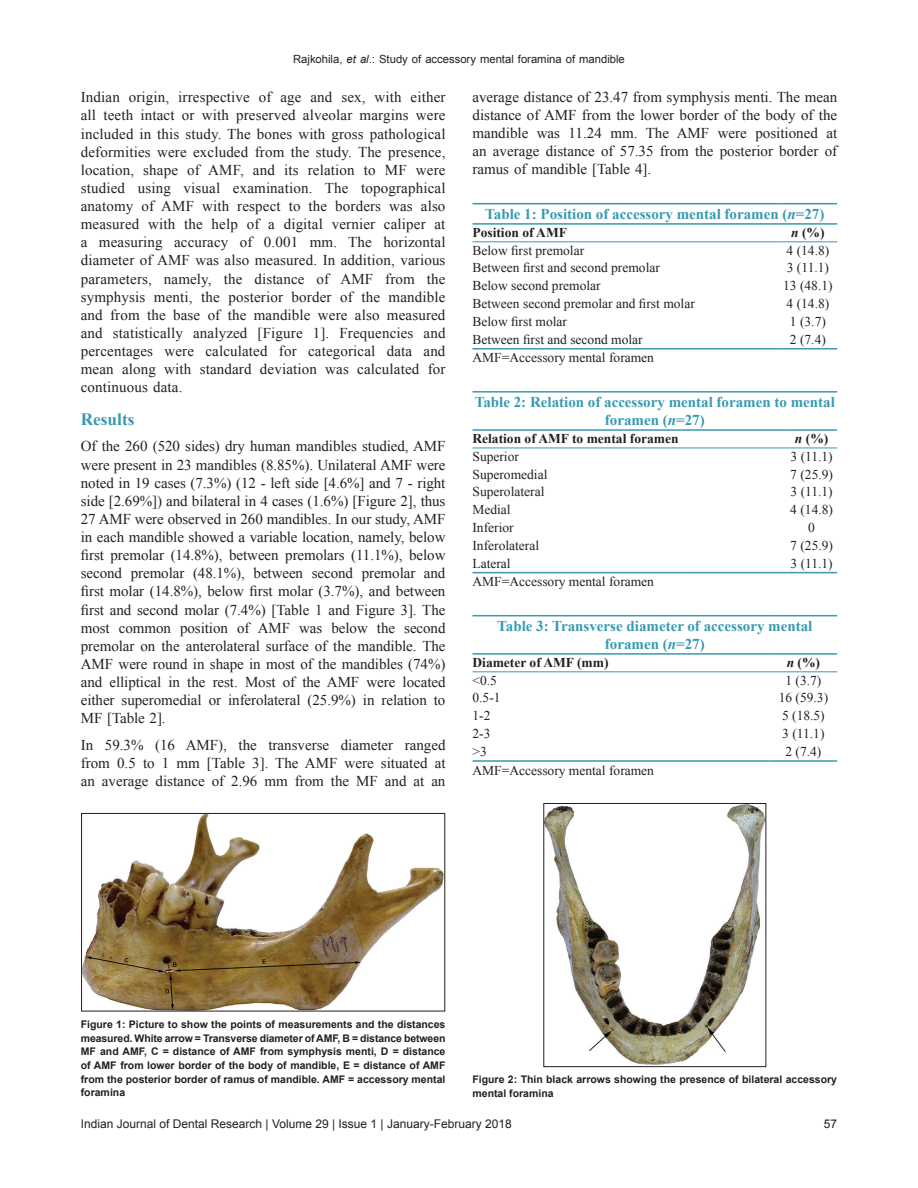
<style>
.page{position:relative;width:918px;height:1188px;background:#fff}
.page>*{position:absolute;margin:0;border:0;box-sizing:border-box;transform-origin:0 0}
.t1{font:700 17.25px "Times New Roman";color:#3899b1}
.t2{font:15px/18.1px "Times New Roman";color:#231f20;text-align:justify}
.t3{font:700 15px/18px "Times New Roman";color:#3899b1;text-align:center}
.t4{font:13.5px "Times New Roman";color:#231f20}
.t5{font:700 13.5px "Times New Roman";color:#231f20}
.t6{font:12px "Arial";color:#231f20}
.t7{font:11.25px "Arial";color:#231f20}
.t8{font:700 10.5px/13.6px "Arial";color:#231f20;text-align:justify}
.s1{font-style:italic}
</style>
<div class="page">
<hr style="left:472px;top:760px;width:140px;height:2px;background:#3899b1">
<hr style="left:612px;top:760px;width:158px;height:2px;background:#3899b1">
<hr style="left:770px;top:760px;width:67px;height:2px;background:#3899b1">
<hr style="left:472px;top:671px;width:140px;height:1px;background:#3899b1">
<hr style="left:612px;top:671px;width:158px;height:1px;background:#3899b1">
<hr style="left:770px;top:671px;width:67px;height:1px;background:#3899b1">
<hr style="left:472px;top:615px;width:140px;height:1px;background:#3899b1">
<hr style="left:612px;top:615px;width:158px;height:1px;background:#3899b1">
<hr style="left:770px;top:615px;width:67px;height:1px;background:#3899b1">
<hr style="left:472px;top:653px;width:140px;height:2px;background:#3899b1">
<hr style="left:612px;top:653px;width:158px;height:2px;background:#3899b1">
<hr style="left:770px;top:653px;width:67px;height:2px;background:#3899b1">
<hr style="left:472px;top:572px;width:210px;height:1px;background:#3899b1">
<hr style="left:682px;top:572px;width:104px;height:1px;background:#3899b1">
<hr style="left:786px;top:572px;width:51px;height:1px;background:#3899b1">
<hr style="left:472px;top:448px;width:210px;height:1px;background:#3899b1">
<hr style="left:682px;top:448px;width:104px;height:1px;background:#3899b1">
<hr style="left:786px;top:448px;width:51px;height:1px;background:#3899b1">
<hr style="left:472px;top:391px;width:210px;height:2px;background:#3899b1">
<hr style="left:682px;top:391px;width:104px;height:2px;background:#3899b1">
<hr style="left:786px;top:391px;width:51px;height:2px;background:#3899b1">
<hr style="left:472px;top:429px;width:210px;height:2px;background:#3899b1">
<hr style="left:682px;top:429px;width:104px;height:2px;background:#3899b1">
<hr style="left:786px;top:429px;width:51px;height:2px;background:#3899b1">
<hr style="left:472px;top:348px;width:224px;height:2px;background:#3899b1">
<hr style="left:696px;top:348px;width:83px;height:2px;background:#3899b1">
<hr style="left:779px;top:348px;width:58px;height:2px;background:#3899b1">
<hr style="left:472px;top:241px;width:224px;height:1px;background:#3899b1">
<hr style="left:696px;top:241px;width:83px;height:1px;background:#3899b1">
<hr style="left:779px;top:241px;width:58px;height:1px;background:#3899b1">
<hr style="left:472px;top:203px;width:224px;height:1px;background:#3899b1">
<hr style="left:696px;top:203px;width:83px;height:1px;background:#3899b1">
<hr style="left:779px;top:203px;width:58px;height:1px;background:#3899b1">
<hr style="left:472px;top:223px;width:224px;height:2px;background:#3899b1">
<hr style="left:696px;top:223px;width:83px;height:2px;background:#3899b1">
<hr style="left:779px;top:223px;width:58px;height:2px;background:#3899b1">
<img style="left:83px;top:815px;width:360px;height:194px">
<div style="left:81px;top:813px;width:364px;height:198px;border:1px solid #231f20"></div>
<img style="left:546px;top:805px;width:218px;height:260px">
<div style="left:544px;top:803px;width:222px;height:264px;border:1px solid #231f20"></div>
<p class="t7" style="left:293px;top:51px;width:333px">Rajkohila, <span class="s1">et al</span>.: Study of accessory mental foramina of mandible</p>
<p class="t2" style="left:81px;top:88px;width:366px">Indian origin, irrespective of age and sex, with either all teeth intact or with preserved alveolar margins were included in this study. The bones with gross pathological deformities were excluded from the study. The presence, location, shape of AMF, and its relation to MF were studied using visual examination. The topographical anatomy of AMF with respect to the borders was also measured with the help of a digital vernier caliper at a measuring accuracy of 0.001 mm. The horizontal diameter of AMF was also measured. In addition, various parameters, namely, the distance of AMF from the symphysis menti, the posterior border of the mandible and from the base of the mandible were also measured and statistically analyzed [Figure 1]. Frequencies and percentages were calculated for categorical data and mean along with standard deviation was calculated for continuous data.</p>
<p class="t1" style="left:81px;top:407px;width:55px">Results</p>
<p class="t2" style="left:81px;top:437px;width:366px">Of the 260 (520 sides) dry human mandibles studied, AMF were present in 23 mandibles (8.85%). Unilateral AMF were noted in 19 cases (7.3%) (12 ‑ left side [4.6%] and 7 ‑ right side [2.69%]) and bilateral in 4 cases (1.6%) [Figure 2], thus 27 AMF were observed in 260 mandibles. In our study, AMF in each mandible showed a variable location, namely, below first premolar (14.8%), between premolars (11.1%), below second premolar (48.1%), between second premolar and first molar (14.8%), below first molar (3.7%), and between first and second molar (7.4%) [Table 1 and Figure 3]. The most common position of AMF was below the second premolar on the anterolateral surface of the mandible. The AMF were round in shape in most of the mandibles (74%) and elliptical in the rest. Most of the AMF were located either superomedial or inferolateral (25.9%) in relation to MF [Table 2].</p>
<p class="t2" style="left:81px;top:735px;width:366px">In 59.3% (16 AMF), the transverse diameter ranged from 0.5 to 1 mm [Table 3]. The AMF were situated at an average distance of 2.96 mm from the MF and at an</p>
<p class="t2" style="left:472px;top:88px;width:366px">average distance of 23.47 from symphysis menti. The mean distance of AMF from the lower border of the body of the mandible was 11.24 mm. The AMF were positioned at an average distance of 57.35 from the posterior border of ramus of mandible [Table 4].</p>
<p class="t3" style="left:485px;top:205px;width:341px">Table 1: Position of accessory mental foramen (<span class="s1">n</span>=27)</p>
<p class="t5" style="left:472px;top:223px;width:96px">Position of AMF</p>
<p class="t5" style="left:791px;top:223px;width:35px"><span class="s1">n</span> (%)</p>
<p class="t4" style="left:473px;top:241px;width:113px">Below first premolar</p>
<p class="t4" style="left:787px;top:241px;width:44px">4 (14.8)</p>
<p class="t4" style="left:473px;top:258px;width:189px">Between first and second premolar</p>
<p class="t4" style="left:787px;top:258px;width:44px">3 (11.1)</p>
<p class="t4" style="left:473px;top:276px;width:130px">Below second premolar</p>
<p class="t4" style="left:783px;top:276px;width:51px">13 (48.1)</p>
<p class="t4" style="left:473px;top:294px;width:224px">Between second premolar and first molar</p>
<p class="t4" style="left:787px;top:294px;width:44px">4 (14.8)</p>
<p class="t4" style="left:473px;top:312px;width:96px">Below first molar</p>
<p class="t4" style="left:790px;top:312px;width:37px">1 (3.7)</p>
<p class="t4" style="left:473px;top:330px;width:172px">Between first and second molar</p>
<p class="t4" style="left:790px;top:330px;width:37px">2 (7.4)</p>
<p class="t4" style="left:473px;top:348px;width:183px">AMF=Accessory mental foramen</p>
<p class="t3" style="left:475px;top:393px;width:362px">Table 2: Relation of accessory mental foramen to mental foramen (<span class="s1">n</span>=27)</p>
<p class="t5" style="left:472px;top:429px;width:208px">Relation of AMF to mental foramen</p>
<p class="t5" style="left:795px;top:429px;width:35px"><span class="s1">n</span> (%)</p>
<p class="t4" style="left:472px;top:447px;width:48px">Superior</p>
<p class="t4" style="left:791px;top:447px;width:44px">3 (11.1)</p>
<p class="t4" style="left:472px;top:464px;width:76px">Superomedial</p>
<p class="t4" style="left:790px;top:464px;width:44px">7 (25.9)</p>
<p class="t4" style="left:472px;top:482px;width:73px">Superolateral</p>
<p class="t4" style="left:791px;top:482px;width:44px">3 (11.1)</p>
<p class="t4" style="left:472px;top:500px;width:40px">Medial</p>
<p class="t4" style="left:790px;top:500px;width:44px">4 (14.8)</p>
<p class="t4" style="left:472px;top:518px;width:43px">Inferior</p>
<p class="t4" style="left:808px;top:518px;width:8px">0</p>
<p class="t4" style="left:472px;top:536px;width:68px">Inferolateral</p>
<p class="t4" style="left:790px;top:536px;width:44px">7 (25.9)</p>
<p class="t4" style="left:472px;top:554px;width:40px">Lateral</p>
<p class="t4" style="left:791px;top:554px;width:44px">3 (11.1)</p>
<p class="t4" style="left:472px;top:572px;width:183px">AMF=Accessory mental foramen</p>
<p class="t3" style="left:497px;top:617px;width:317px">Table 3: Transverse diameter of accessory mental foramen (<span class="s1">n</span>=27)</p>
<p class="t5" style="left:472px;top:653px;width:138px">Diameter of AMF (mm)</p>
<p class="t5" style="left:787px;top:653px;width:35px"><span class="s1">n</span> (%)</p>
<p class="t4" style="left:472px;top:671px;width:26px">&lt;0.5</p>
<p class="t4" style="left:785px;top:671px;width:37px">1 (3.7)</p>
<p class="t4" style="left:472px;top:688px;width:30px">0.5‑1</p>
<p class="t4" style="left:779px;top:688px;width:51px">16 (59.3)</p>
<p class="t4" style="left:472px;top:706px;width:19px">1‑2</p>
<p class="t4" style="left:782px;top:706px;width:44px">5 (18.5)</p>
<p class="t4" style="left:472px;top:724px;width:19px">2‑3</p>
<p class="t4" style="left:782px;top:724px;width:44px">3 (11.1)</p>
<p class="t4" style="left:472px;top:742px;width:16px">&gt;3</p>
<p class="t4" style="left:785px;top:742px;width:37px">2 (7.4)</p>
<p class="t4" style="left:472px;top:761px;width:183px">AMF=Accessory mental foramen</p>
<p class="t8" style="left:81px;top:1018px;width:366px">Figure 1: Picture to show the points of measurements and the distances measured. White arrow = Transverse diameter of AMF, B = distance between MF and AMF, C = distance of AMF from symphysis menti, D = distance of AMF from lower border of the body of mandible, E = distance of AMF from the posterior border of ramus of mandible. AMF = accessory mental foramina</p>
<p class="t8" style="left:472px;top:1073px;width:366px">Figure 2: Thin black arrows showing the presence of bilateral accessory mental foramina</p>
<p class="t6" style="left:81px;top:1116px;width:432px">Indian Journal of Dental Research | Volume 29 | Issue 1 | January-February 2018</p>
<p class="t6" style="left:824px;top:1116px;width:15px">57</p>
</div>
